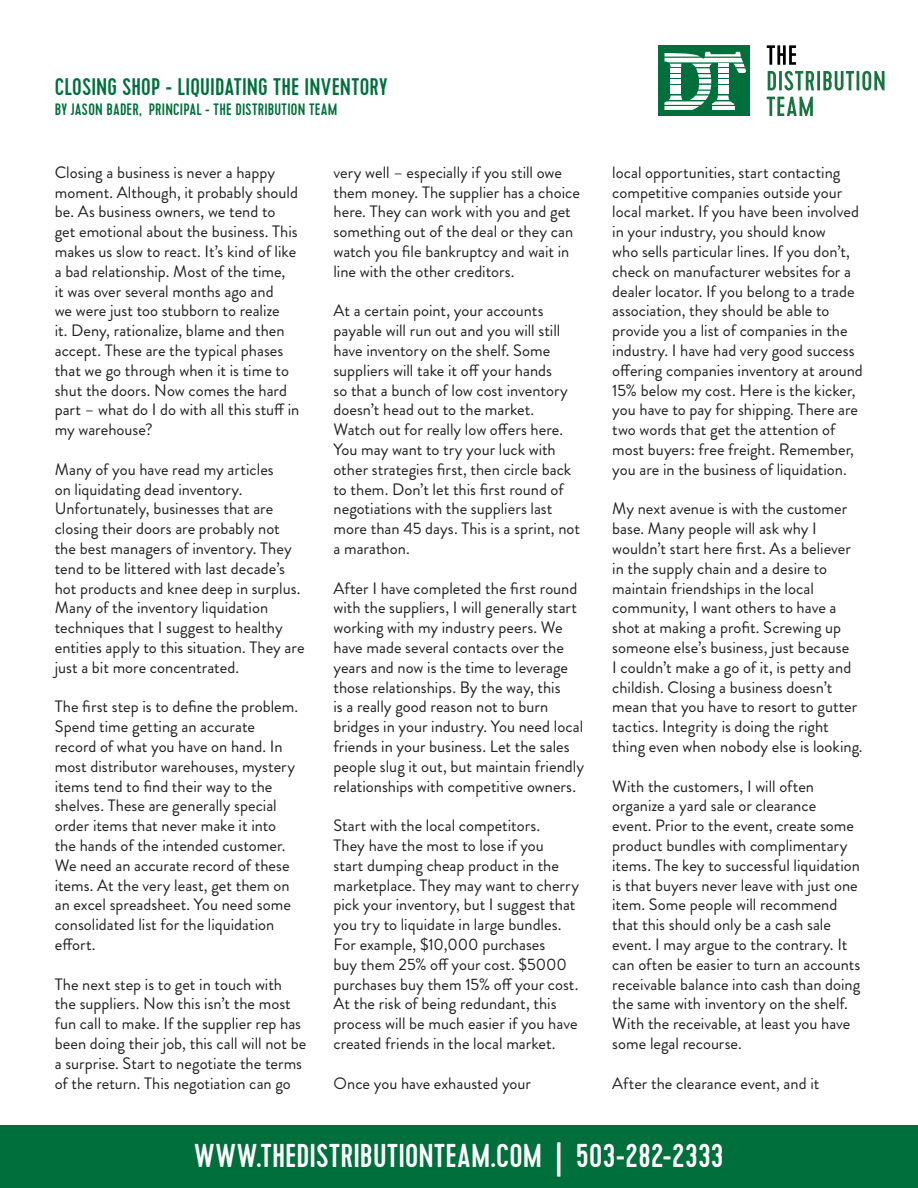
<style>
.page{position:relative;width:918px;height:1188px;background:#fff}
.page>*{position:absolute;margin:0;border:0;box-sizing:border-box;transform-origin:0 0}
.t1{font:500 33px "Cervo";letter-spacing:.005em;color:#fff}
.t2{font:500 24px "Cervo";letter-spacing:.005em;color:#006f3c}
.t3{font:16.5px/19.8px "Brandon Grotesque";color:#231f20}
.t4{font:500 16.5px "Cervo";letter-spacing:.01em;color:#006f3c}
</style>
<div class="page">
<div style="left:659px;top:46px;width:91px;height:70px;background:#006f3c"></div>
<svg style="left:664px;top:52px;width:82px;height:58px"></svg>
<svg style="left:767px;top:45px;width:29px;height:20px"></svg>
<svg style="left:768px;top:71px;width:8px;height:19px"></svg>
<hr style="left:779px;top:71px;width:3px;height:19px;background:#1c7342">
<svg style="left:784px;top:71px;width:30px;height:20px"></svg>
<hr style="left:817px;top:71px;width:3px;height:19px;background:#1c7342">
<svg style="left:823px;top:71px;width:62px;height:20px"></svg>
<svg style="left:767px;top:97px;width:46px;height:19px"></svg>
<div style="left:0;top:1126px;width:918px;height:62px;background:#006f3c"></div>
<p class="t2" style="left:55px;top:73px;width:334px">CLOSING SHOP - LIQUIDATING THE INVENTORY</p>
<p class="t4" style="left:55px;top:100px;width:284px">BY JASON BADER, PRINCIPAL - THE DISTRIBUTION TEAM</p>
<p class="t3" style="left:55px;top:163px;width:246px">Closing a business is never a happy moment. Although, it probably should be. As business owners, we tend to get emotional about the business. This makes us slow to react. It’s kind of like a bad relationship. Most of the time,<br>it was over several months ago and<br>we were just too stubborn to realize<br>it. Deny, rationalize, blame and then accept. These are the typical phases that we go through when it is time to shut the doors. Now comes the hard part – what do I do with all this stuff in my warehouse?</p>
<p class="t3" style="left:55px;top:460px;width:251px">Many of you have read my articles<br>on liquidating dead inventory.<br>Unfortunately, businesses that are closing their doors are probably not the best managers of inventory. They tend to be littered with last decade’s hot products and knee deep in surplus.<br>Many of the inventory liquidation techniques that I suggest to healthy entities apply to this situation. They are just a bit more concentrated.</p>
<p class="t3" style="left:55px;top:697px;width:245px">The first step is to define the problem.<br>Spend time getting an accurate record of what you have on hand. In most distributor warehouses, mystery items tend to find their way to the shelves. These are generally special order items that never make it into the hands of the intended customer.<br>We need an accurate record of these items. At the very least, get them on an excel spreadsheet. You need some consolidated list for the liquidation effort.</p>
<p class="t3" style="left:55px;top:974px;width:253px">The next step is to get in touch with the suppliers. Now this isn’t the most fun call to make. If the supplier rep has been doing their job, this call will not be a surprise. Start to negotiate the terms of the return. This negotiation can go</p>
<p class="t3" style="left:333px;top:163px;width:248px">very well – especially if you still owe them money. The supplier has a choice here. They can work with you and get something out of the deal or they can watch you file bankruptcy and wait in line with the other creditors.</p>
<p class="t3" style="left:333px;top:301px;width:248px">At a certain point, your accounts payable will run out and you will still have inventory on the shelf. Some suppliers will take it off your hands<br>so that a bunch of low cost inventory doesn’t head out to the market.<br>Watch out for really low offers here.<br>You may want to try your luck with other strategies first, then circle back to them. Don’t let this first round of negotiations with the suppliers last more than 45 days. This is a sprint, not a marathon.</p>
<p class="t3" style="left:333px;top:578px;width:252px">After I have completed the first round with the suppliers, I will generally start working with my industry peers. We have made several contacts over the years and now is the time to leverage those relationships. By the way, this<br>is a really good reason not to burn bridges in your industry. You need local friends in your business. Let the sales people slug it out, but maintain friendly relationships with competitive owners.</p>
<p class="t3" style="left:333px;top:816px;width:247px">Start with the local competitors.<br>They have the most to lose if you<br>start dumping cheap product in the marketplace. They may want to cherry pick your inventory, but I suggest that you try to liquidate in large bundles.<br>For example, $10,000 purchases<br>buy them 25% off your cost. $5000 purchases buy them 15% off your cost.<br>At the risk of being redundant, this process will be much easier if you have created friends in the local market.</p>
<p class="t3" style="left:333px;top:1073px;width:199px">Once you have exhausted your</p>
<p class="t3" style="left:612px;top:163px;width:252px">local opportunities, start contacting competitive companies outside your local market. If you have been involved in your industry, you should know<br>who sells particular lines. If you don’t, check on manufacturer websites for a dealer locator. If you belong to a trade association, they should be able to provide you a list of companies in the industry. I have had very good success offering companies inventory at around 15% below my cost. Here is the kicker, you have to pay for shipping. There are two words that get the attention of most buyers: free freight. Remember, you are in the business of liquidation.</p>
<p class="t3" style="left:612px;top:499px;width:252px">My next avenue is with the customer base. Many people will ask why I wouldn’t start here first. As a believer in the supply chain and a desire to maintain friendships in the local community, I want others to have a shot at making a profit. Screwing up someone else’s business, just because<br>I couldn’t make a go of it, is petty and childish. Closing a business doesn’t mean that you have to resort to gutter tactics. Integrity is doing the right thing even when nobody else is looking.</p>
<p class="t3" style="left:612px;top:776px;width:250px">With the customers, I will often organize a yard sale or clearance<br>event. Prior to the event, create some product bundles with complimentary items. The key to successful liquidation is that buyers never leave with just one item. Some people will recommend that this should only be a cash sale event. I may argue to the contrary. It can often be easier to turn an accounts receivable balance into cash than doing the same with inventory on the shelf.<br>With the receivable, at least you have some legal recourse.</p>
<p class="t3" style="left:612px;top:1073px;width:209px">After the clearance event, and it</p>
<p class="t1" style="left:194px;top:1137px;width:531px">WWW.THEDISTRIBUTIONTEAM.COM | 503-282-2333</p>
</div>
